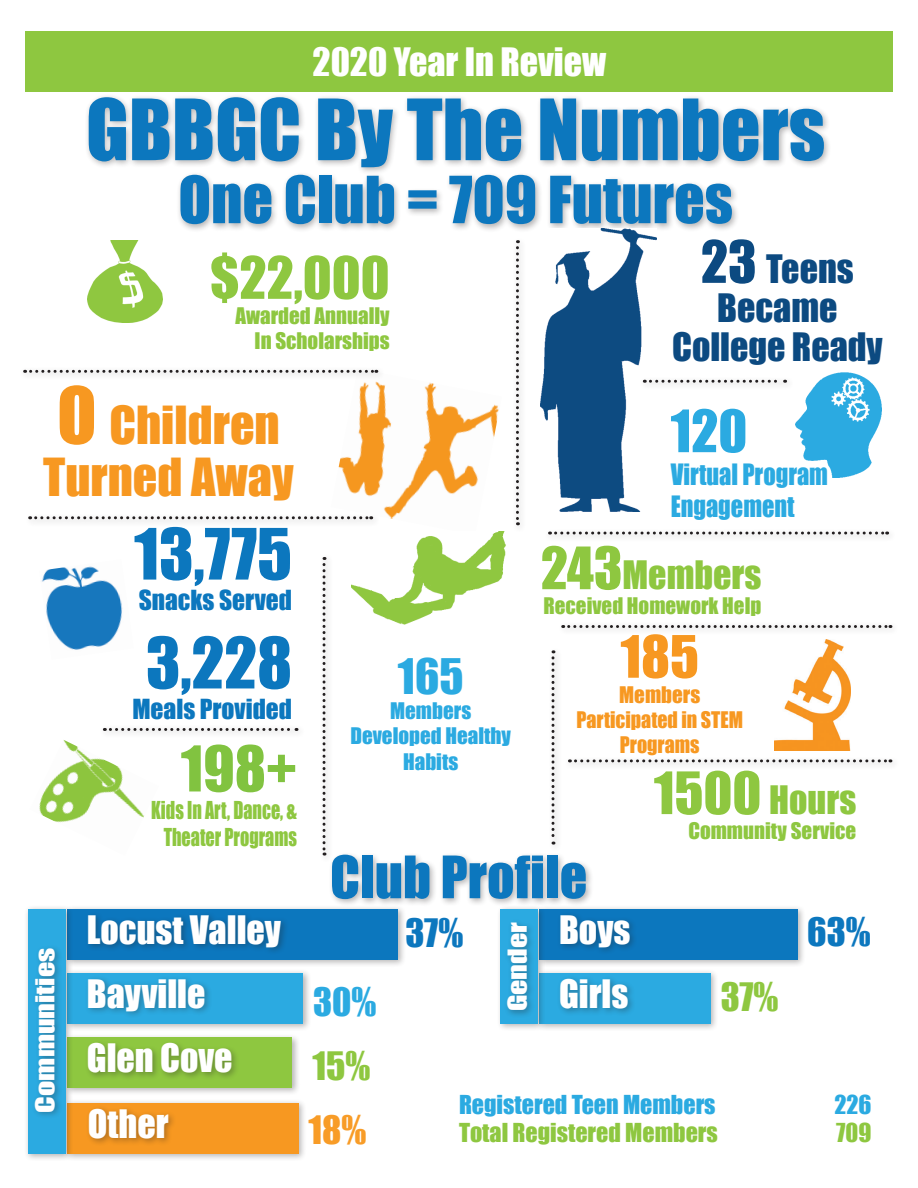
<style>
.page{position:relative;width:918px;height:1188px;background:#fff}
.page>*{position:absolute;margin:0;border:0;box-sizing:border-box;transform-origin:0 0}
.t1{font:78px "Impact";color:#0c77be}
.t2{font:65.4px "Impact";color:#0c77be}
.t3{font:60px "Impact";color:#0c77be}
.t4{font:58.35px "Impact";color:#81c340}
.t5{font:54px "Impact";color:#0c77be}
.t6{font:54px "Impact";color:#8ec740}
.t7{font:54px "Impact";color:#f79821}
.t8{font:54px "Impact";color:#2baae1}
.t9{font:48.15px "Impact";color:#f79821}
.t10{font:45px "Impact";color:#2baae1}
.t11{font:36px "Impact";color:#fff}
.t12{font:36px "Impact";color:#0c4a81}
.t13{font:36px "Impact";color:#8ec740}
.t14{font:36px "Impact";color:#0c77be}
.t15{font:36px "Impact";color:#2baae1}
.t16{font:36px "Impact";color:#f89c27}
.t17{font:27px/32.4px "Impact";color:#2baae1;scale:.9 1}
.t18{font:25.35px "Impact";color:#0c77be}
.t19{font:24px "Impact";color:#8ec740}
.t20{font:24px "Impact";color:#2baae1}
.t21{font:24px "Impact";color:#fff;scale:1.25 1}
.t22{font:22.65px "Impact";color:#8ec740;scale:.8 1}
.t23{font:21px "Impact";color:#8ec740}
.t24{font:21px/25.2px "Impact";color:#2baae1;text-align:center}
.t25{font:21px/25.2px "Impact";color:#f79821;text-align:center;scale:.95 1}
.t26{font:21px "Impact";color:#f79821}
.s1{font-size:54px}
.s2{font-size:72.3px}
</style>
<div class="page">
<img style="left:338px;top:381px;width:161px;height:138px">
<div style="left:20px;top:366px;width:365px;height:14px;background:#f9f9f9"></div>
<svg style="left:25px;top:370px;width:352px;height:3px"></svg>
<div style="left:513px;top:237px;width:14px;height:296px;background:#f9f9f9"></div>
<svg style="left:516px;top:240px;width:3px;height:285px"></svg>
<div style="left:548px;top:647px;width:14px;height:205px;background:#f9f9f9"></div>
<svg style="left:552px;top:650px;width:3px;height:195px"></svg>
<div style="left:85px;top:94px;width:747px;height:138px;background:#231f20;opacity:.33"></div>
<img style="left:541px;top:228px;width:116px;height:283px">
<img style="left:795px;top:373px;width:86px;height:105px">
<img style="left:775px;top:640px;width:76px;height:110px">
<img style="left:88px;top:240px;width:74px;height:82px">
<div style="left:26px;top:32px;width:867px;height:60px;background:#8ec740"></div>
<div style="left:639px;top:376px;width:155px;height:14px;background:#f9f9f9"></div>
<svg style="left:644px;top:380px;width:142px;height:3px"></svg>
<div style="left:545px;top:528px;width:351px;height:14px;background:#f9f9f9"></div>
<svg style="left:550px;top:532px;width:338px;height:3px"></svg>
<div style="left:328px;top:851px;width:266px;height:56px;background:#231f20;opacity:.33"></div>
<div style="left:63px;top:905px;width:343px;height:63px;background:#231f20;opacity:.33"></div>
<div style="left:67px;top:909px;width:330px;height:50px;background:#0c77be"></div>
<div style="left:63px;top:969px;width:248px;height:63px;background:#231f20;opacity:.33"></div>
<div style="left:67px;top:973px;width:236px;height:50px;background:#2baae1"></div>
<div style="left:63px;top:1033px;width:238px;height:63px;background:#231f20;opacity:.33"></div>
<div style="left:67px;top:1037px;width:225px;height:51px;background:#8ec740"></div>
<div style="left:63px;top:1099px;width:244px;height:63px;background:#231f20;opacity:.33"></div>
<div style="left:67px;top:1103px;width:232px;height:50px;background:#f79821"></div>
<div style="left:24px;top:905px;width:50px;height:257px;background:#231f20;opacity:.33"></div>
<div style="left:28px;top:909px;width:37px;height:244px;background:#2baae1"></div>
<div style="left:84px;top:1039px;width:156px;height:42px;background:#231f20;opacity:.33"></div>
<div style="left:85px;top:975px;width:128px;height:44px;background:#231f20;opacity:.33"></div>
<div style="left:85px;top:911px;width:204px;height:44px;background:#231f20;opacity:.33"></div>
<div style="left:31px;top:945px;width:32px;height:174px;background:#231f20;opacity:.33"></div>
<div style="left:536px;top:905px;width:270px;height:63px;background:#231f20;opacity:.33"></div>
<div style="left:540px;top:909px;width:258px;height:50px;background:#0c77be"></div>
<div style="left:536px;top:969px;width:183px;height:63px;background:#231f20;opacity:.33"></div>
<div style="left:540px;top:973px;width:171px;height:50px;background:#2baae1"></div>
<div style="left:496px;top:905px;width:50px;height:126px;background:#231f20;opacity:.33"></div>
<div style="left:500px;top:909px;width:38px;height:114px;background:#2baae1"></div>
<div style="left:556px;top:975px;width:80px;height:41px;background:#231f20;opacity:.33"></div>
<div style="left:557px;top:911px;width:81px;height:44px;background:#231f20;opacity:.33"></div>
<div style="left:503px;top:918px;width:32px;height:101px;background:#231f20;opacity:.33"></div>
<img style="left:41px;top:566px;width:82px;height:84px">
<img style="left:352px;top:531px;width:154px;height:94px">
<img style="left:39px;top:740px;width:105px;height:83px">
<div style="left:558px;top:622px;width:341px;height:14px;background:#f9f9f9"></div>
<svg style="left:563px;top:625px;width:328px;height:3px"></svg>
<div style="left:99px;top:725px;width:206px;height:14px;background:#f9f9f9"></div>
<svg style="left:104px;top:728px;width:193px;height:3px"></svg>
<div style="left:319px;top:554px;width:14px;height:309px;background:#f9f9f9"></div>
<svg style="left:323px;top:557px;width:3px;height:299px"></svg>
<div style="left:25px;top:513px;width:355px;height:14px;background:#f8f8f8"></div>
<svg style="left:30px;top:516px;width:342px;height:3px"></svg>
<div style="left:85px;top:1105px;width:92px;height:42px;background:#231f20;opacity:.33"></div>
<div style="left:564px;top:756px;width:335px;height:14px;background:#f8f8f8"></div>
<svg style="left:569px;top:759px;width:322px;height:3px"></svg>
<p class="t11" style="left:313px;top:34px;width:295px">2020 Year In Review</p>
<p class="t1" style="left:86px;top:69px;width:741px">GBBGC By The Numbers</p>
<p class="t3" style="left:178px;top:153px;width:556px">One Club = 709 Futures</p>
<p class="t6" style="left:210px;top:236px;width:181px">$22,000</p>
<p class="t23" style="left:235px;top:300px;width:156px">Awarded Annually</p>
<p class="t23" style="left:255px;top:325px;width:137px">In Scholarships</p>
<p class="t12" style="left:701px;top:241px;width:154px"><span class="s1">23</span> Teens</p>
<p class="t12" style="left:717px;top:280px;width:122px">Became</p>
<p class="t12" style="left:672px;top:319px;width:212px">College Ready</p>
<p class="t9" style="left:57px;top:387px;width:224px"><span class="s2">O</span> Children</p>
<p class="t9" style="left:43px;top:440px;width:252px">Turned Away</p>
<p class="t2" style="left:134px;top:503px;width:159px">13,775</p>
<p class="t18" style="left:139px;top:580px;width:155px">Snacks Served</p>
<p class="t2" style="left:146px;top:612px;width:148px">3,228</p>
<p class="t18" style="left:132px;top:689px;width:161px">Meals Provided</p>
<p class="t4" style="left:181px;top:723px;width:118px">198+</p>
<p class="t22" style="left:151px;top:792px;width:184px">Kids In Art, Dance, &amp;</p>
<p class="t22" style="left:164px;top:819px;width:168px">Theater Programs</p>
<p class="t8" style="left:671px;top:389px;width:78px">120</p>
<p class="t17" style="left:671px;top:457px;width:176px">Virtual Program<br>Engagement</p>
<p class="t10" style="left:398px;top:641px;width:67px">165</p>
<p class="t24" style="left:390px;top:698px;width:83px">Members</p>
<p class="t24" style="left:350px;top:723px;width:162px">Developed Healthy<br>Habits</p>
<p class="t13" style="left:541px;top:547px;width:222px"><span class="s1">243</span>Members</p>
<p class="t23" style="left:544px;top:590px;width:219px">Received Homework Help</p>
<p class="t7" style="left:621px;top:615px;width:80px">185</p>
<p class="t26" style="left:619px;top:678px;width:83px">Members</p>
<p class="t25" style="left:576px;top:707px;width:177px">Participated in STEM<br>Programs</p>
<p class="t13" style="left:654px;top:772px;width:204px"><span class="s1">1500</span> Hours</p>
<p class="t23" style="left:688px;top:815px;width:169px">Community Service</p>
<p class="t5" style="left:330px;top:835px;width:259px">Club Profile</p>
<p class="t21" style="left:27px;top:1113px;width:133px;rotate:-90deg">Communities</p>
<p class="t11" style="left:87px;top:902px;width:196px">Locust Valley</p>
<p class="t11" style="left:87px;top:966px;width:120px">Bayville</p>
<p class="t11" style="left:87px;top:1030px;width:147px">Glen Cove</p>
<p class="t15" style="left:313px;top:974px;width:65px">30%</p>
<p class="t13" style="left:312px;top:1038px;width:59px">15%</p>
<p class="t11" style="left:88px;top:1096px;width:82px">Other</p>
<p class="t16" style="left:309px;top:1102px;width:59px">18%</p>
<p class="t14" style="left:406px;top:905px;width:59px">37%</p>
<p class="t11" style="left:559px;top:902px;width:73px">Boys</p>
<p class="t21" style="left:499px;top:1011px;width:73px;rotate:-90deg">Gender</p>
<p class="t14" style="left:807px;top:904px;width:65px">63%</p>
<p class="t11" style="left:559px;top:966px;width:71px">Girls</p>
<p class="t13" style="left:721px;top:969px;width:59px">37%</p>
<p class="t20" style="left:459px;top:1085px;width:258px">Registered Teen Members</p>
<p class="t20" style="left:834px;top:1085px;width:39px">226</p>
<p class="t19" style="left:459px;top:1114px;width:260px">Total Registered Members</p>
<p class="t19" style="left:836px;top:1114px;width:37px">709</p>
</div>
